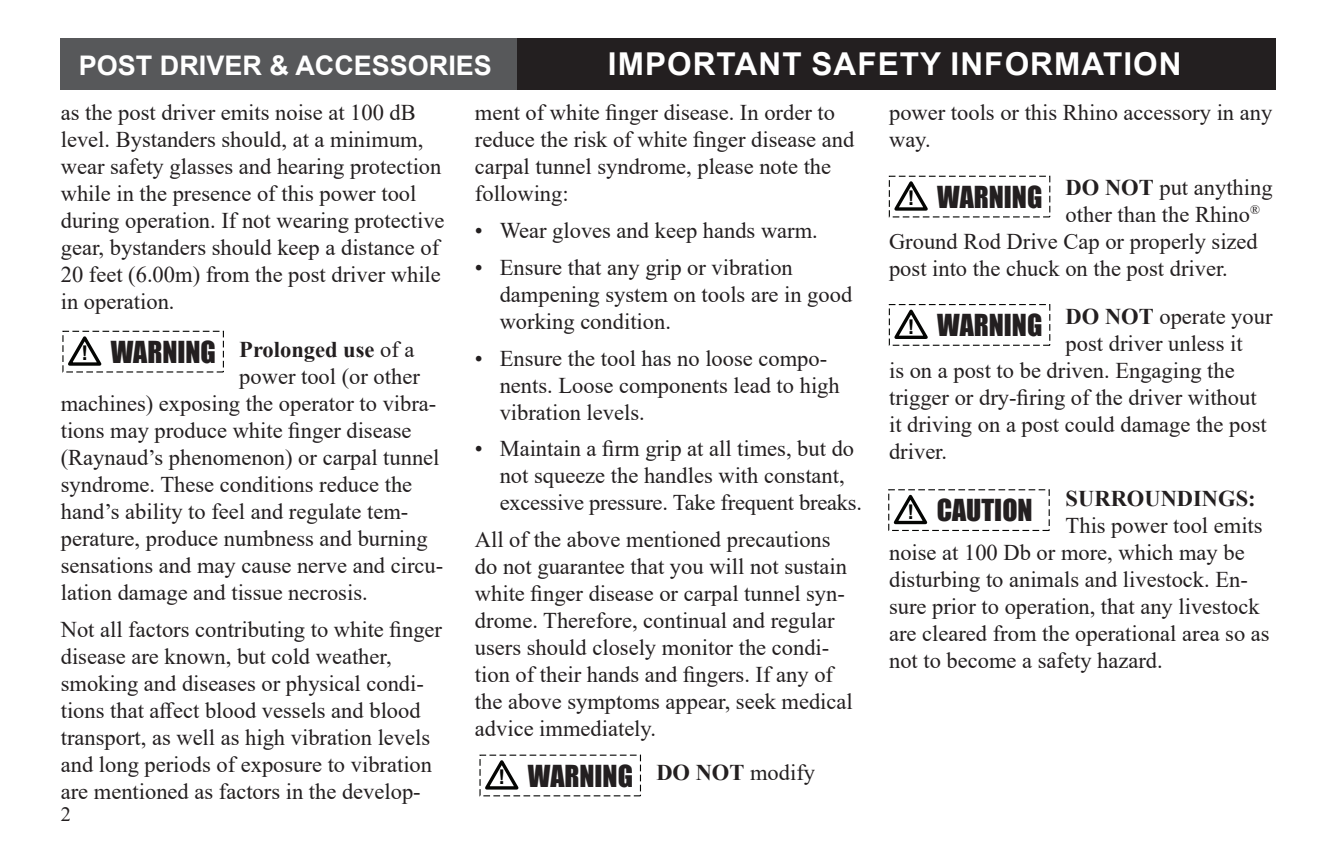
<style>
.page{position:relative;width:1337px;height:851px;background:#fff}
.page>*{position:absolute;margin:0;border:0;box-sizing:border-box;transform-origin:0 0}
.t1{font:700 31.5px "Arial";letter-spacing:.035em;color:#fff}
.t2{font:27.9px "Impact";color:#231f20}
.t3{font:700 27px "Arial";color:#fff}
.t4{font:22.5px/27px "Times New Roman";color:#231f20}
.t5{font:700 22.5px "Times New Roman";color:#231f20}
.t6{font:20.25px "Times New Roman";color:#231f20}
.s1{font-weight:400}
.s2{font-family:"Arial";font-weight:700;font-size:20.25px;color:#040503}
.s3{font-weight:700}
</style>
<div class="page">
<svg style="left:68px;top:336px;width:34px;height:30px"></svg>
<div style="left:62px;top:331px;width:162px;height:41px;border:1px dashed #040503"></div>
<svg style="left:894px;top:309px;width:34px;height:30px"></svg>
<div style="left:888px;top:304px;width:162px;height:42px;border:1px dashed #040503"></div>
<div style="left:506px;top:38px;width:770px;height:51px;background:#231f20"></div>
<div style="left:61px;top:38px;width:456px;height:51px;background:#57585a"></div>
<svg style="left:894px;top:181px;width:34px;height:30px"></svg>
<div style="left:888px;top:176px;width:162px;height:41px;border:1px dashed #040503"></div>
<svg style="left:485px;top:760px;width:34px;height:30px"></svg>
<svg style="left:893px;top:494px;width:35px;height:31px"></svg>
<div style="left:888px;top:489px;width:161px;height:42px;border:1px dashed #040503"></div>
<p class="t3" style="left:79px;top:46px;width:415px">POST DRIVER &amp; ACCESSORIES</p>
<h1 class="t1" style="left:608px;top:41px;width:575px">IMPORTANT SAFETY INFORMATION</h1>
<p class="t4" style="left:61px;top:99px;width:385px">as the post driver emits noise at 100 dB level. Bystanders should, at a minimum, wear safety glasses and hearing protection while in the presence of this power tool during operation. If not wearing protective gear, bystanders should keep a distance of 20 feet (6.00m) from the post driver while in operation.</p>
<p class="t5" style="left:239px;top:333px;width:177px">Prolonged use <span class="s1">of a</span></p>
<p class="t4" style="left:239px;top:362px;width:182px">power tool (or other</p>
<p class="t4" style="left:61px;top:389px;width:377px">machines) exposing the operator to vibra-</p>
<p class="t4" style="left:61px;top:416px;width:352px">tions may produce white finger disease</p>
<p class="t4" style="left:61px;top:443px;width:380px">(Raynaud’s phenomenon) or carpal tunnel</p>
<p class="t4" style="left:61px;top:470px;width:353px">syndrome. These conditions reduce the</p>
<p class="t4" style="left:61px;top:497px;width:349px">hand’s ability to feel and regulate tem-</p>
<p class="t4" style="left:61px;top:524px;width:368px">perature, produce numbness and burning</p>
<p class="t4" style="left:61px;top:551px;width:384px">sensations and may cause nerve and circu-</p>
<p class="t4" style="left:61px;top:578px;width:308px">lation damage and tissue necrosis.</p>
<p class="t4" style="left:61px;top:615px;width:383px">Not all factors contributing to white finger disease are known, but cold weather, smoking and diseases or physical condi&shy;tions that affect blood vessels and blood transport, as well as high vibration levels and long periods of exposure to vibration are mentioned as factors in the develop-</p>
<p class="t2" style="left:82px;top:330px;width:136px"><span class="s2">!</span> WARNING</p>
<p class="t2" style="left:82px;top:496px;width:124px"><span class="s2">!</span> DANGER</p>
<p class="t2" style="left:81px;top:661px;width:127px"><span class="s2">!</span> CAUTION</p>
<p class="t6" style="left:61px;top:799px;width:12px">2</p>
<p class="t4" style="left:475px;top:99px;width:381px">ment of white finger disease. In order to reduce the risk of white finger disease and carpal tunnel syndrome, please note the following:</p>
<p class="t4" style="left:475px;top:216px;width:344px">• Wear gloves and keep hands warm.</p>
<p class="t4" style="left:500px;top:253px;width:354px;text-indent:-25px">• Ensure that any grip or vibration dampening system on tools are in good working condition.</p>
<p class="t4" style="left:500px;top:344px;width:341px;text-indent:-25px">• Ensure the tool has no loose compo&shy;nents. Loose components lead to high vibration levels.</p>
<p class="t4" style="left:500px;top:434px;width:364px;text-indent:-25px">• Maintain a firm grip at all times, but do not squeeze the handles with constant, excessive pressure. Take frequent breaks.</p>
<p class="t4" style="left:475px;top:525px;width:379px">All of the above mentioned precautions do not guarantee that you will not sustain white finger disease or carpal tunnel syn&shy;drome. Therefore, continual and regular users should closely monitor the condi&shy;tion of their hands and fingers. If any of the above symptoms appear, seek medical advice immediately.</p>
<p class="t4" style="left:656px;top:757px;width:160px"><span class="s3">DO NOT</span> modify</p>
<p class="t2" style="left:498px;top:754px;width:136px"><span class="s2">!</span> WARNING</p>
<p class="t4" style="left:889px;top:99px;width:385px">power tools or this Rhino accessory in any way.</p>
<p class="t4" style="left:1065px;top:173px;width:208px"><span class="s3">DO NOT</span> put anything</p>
<p class="t4" style="left:1065px;top:200px;width:196px">other than the Rhino<sup>®</sup></p>
<p class="t4" style="left:889px;top:227px;width:370px">Ground Rod Drive Cap or properly sized</p>
<p class="t4" style="left:889px;top:254px;width:340px">post into the chuck on the post driver.</p>
<p class="t4" style="left:1065px;top:302px;width:208px"><span class="s3">DO NOT</span> operate your</p>
<p class="t4" style="left:1065px;top:329px;width:178px">post driver unless it</p>
<p class="t4" style="left:889px;top:356px;width:347px">is on a post to be driven. Engaging the</p>
<p class="t4" style="left:889px;top:383px;width:369px">trigger or dry-firing of the driver without</p>
<p class="t4" style="left:889px;top:410px;width:379px">it driving on a post could damage the post</p>
<p class="t4" style="left:889px;top:437px;width:60px">driver.</p>
<p class="t5" style="left:1065px;top:482px;width:191px">SURROUNDINGS:</p>
<p class="t4" style="left:889px;top:511px;width:382px;text-indent:177px">This power tool emits noise at 100 Db or more, which may be disturbing to animals and livestock. En&shy;sure prior to operation, that any livestock are cleared from the operational area so as not to become a safety hazard.</p>
<p class="t2" style="left:908px;top:157px;width:136px"><span class="s2">!</span> WARNING</p>
<p class="t2" style="left:908px;top:175px;width:136px"><span class="s2">!</span> WARNING</p>
<p class="t2" style="left:908px;top:303px;width:136px"><span class="s2">!</span> WARNING</p>
<p class="t2" style="left:908px;top:323px;width:124px"><span class="s2">!</span> DANGER</p>
<p class="t2" style="left:908px;top:341px;width:124px"><span class="s2">!</span> DANGER</p>
<p class="t2" style="left:908px;top:469px;width:124px"><span class="s2">!</span> DANGER</p>
<p class="t2" style="left:907px;top:488px;width:127px"><span class="s2">!</span> CAUTION</p>
<p class="t2" style="left:907px;top:506px;width:127px"><span class="s2">!</span> CAUTION</p>
<p class="t2" style="left:907px;top:635px;width:127px"><span class="s2">!</span> CAUTION</p>
<p class="t2" style="left:905px;top:654px;width:127px">IMPORTANT</p>
</div>
